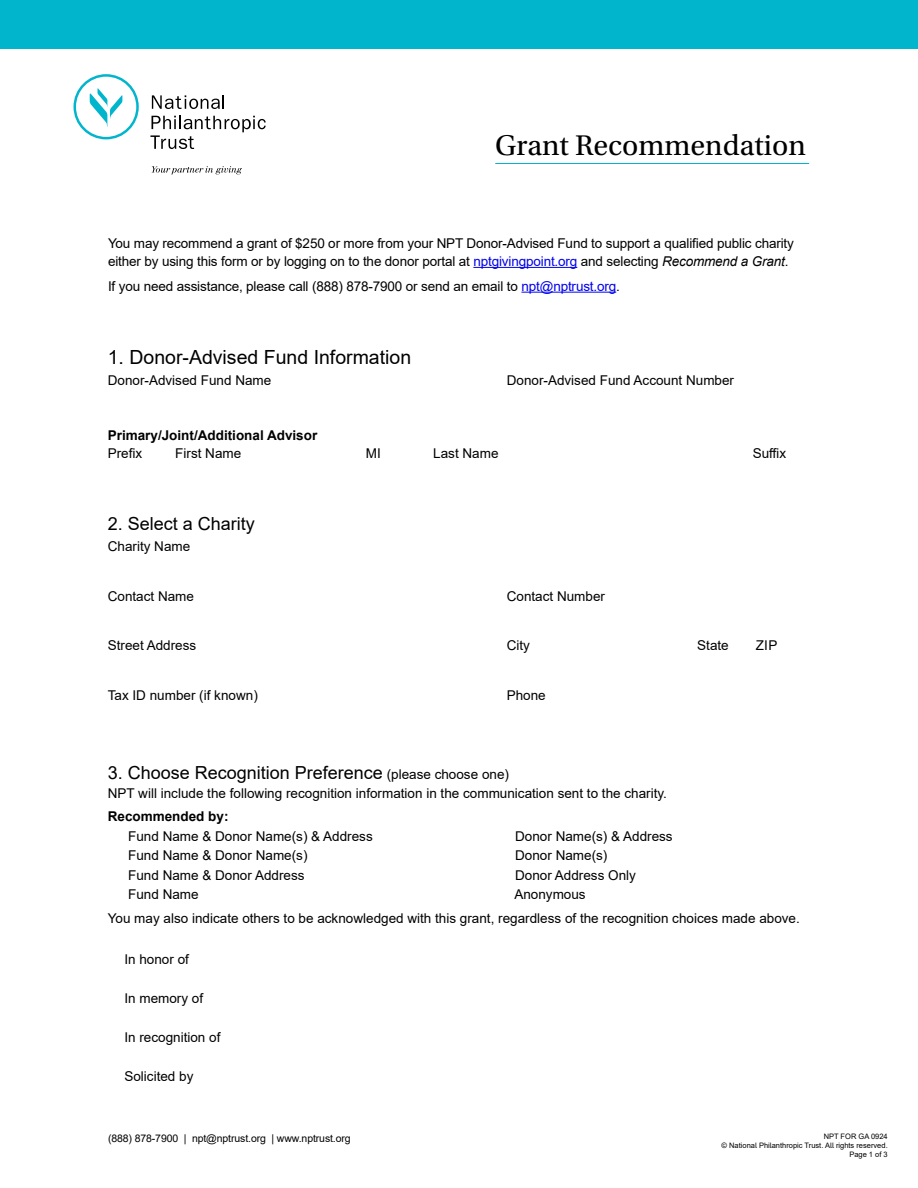
<style>
.page{position:relative;width:918px;height:1188px;background:#fff}
.page>*{position:absolute;margin:0;border:0;box-sizing:border-box;transform-origin:0 0}
.t1{font:30px "Utopia Std";color:#000}
.Paragraph_Style_1{font:19.5px "Arial";color:#000}
.Paragraph_Style_1-2{font:18px "Arial";color:#000}
.Paragraph_Style_3{font:13.5px/18px "Arial";letter-spacing:-.01em;color:#000}
._10_12_no_rule{font:13.5px "Arial";color:#000}
._10_11_no_rule__08{font:13.5px "Arial";color:#000}
.Paragraph_Style_1-3{font:13.5px "Arial";color:#000}
._10_12_no_rule-2{font:700 13.5px "Arial";color:#000}
.Paragraph_Style_3-2{font:700 13.5px "Arial";color:#000}
.t2{font:10.5px "Arial";letter-spacing:-.01em;color:#000}
.t3{font:7.5px "Arial";color:#000}
.s1{color:#00e}
.s2{font-style:italic}
.s3{font-size:13.5px}
</style>
<div class="page">
<hr style="left:495px;top:163px;width:314px;height:1px;background:#00b5cc">
<svg style="left:152px;top:95px;width:72px;height:14px"></svg>
<svg style="left:150px;top:116px;width:116px;height:33px"></svg>
<svg style="left:74px;top:74px;width:65px;height:65px"></svg>
<svg style="left:152px;top:166px;width:90px;height:9px"></svg>
<div style="left:0;top:0;width:918px;height:49px;background:#00b5cc"></div>
<hr style="left:473px;top:267px;width:104px;height:1px;background:#00e">
<hr style="left:521px;top:292px;width:95px;height:1px;background:#00e">
<p class="t1" style="left:495px;top:129px;width:312px">Grant Recommendation</p>
<p class="Paragraph_Style_3" style="left:108px;top:234px;width:687px">You may recommend a grant of $250 or more from your NPT Donor-Advised Fund to support a qualified public charity either by using this form or by logging on to the donor portal at <span class="s1">nptgivingpoint.org</span> and selecting <span class="s2">Recommend a Grant</span>.</p>
<p class="Paragraph_Style_3" style="left:108px;top:277px;width:513px">If you need assistance, please call (888) 878-7900 or send an email to <span class="s1">npt@nptrust.org</span>.</p>
<p class="Paragraph_Style_1" style="left:108px;top:344px;width:305px">1. Donor-Advised Fund Information</p>
<p class="_10_12_no_rule" style="left:108px;top:371px;width:165px">Donor-Advised Fund Name</p>
<p class="_10_12_no_rule" style="left:507px;top:371px;width:229px">Donor-Advised Fund Account Number</p>
<p class="_10_12_no_rule-2" style="left:108px;top:426px;width:211px">Primary/Joint/Additional Advisor</p>
<p class="_10_12_no_rule" style="left:108px;top:444px;width:36px">Prefix</p>
<p class="_10_12_no_rule" style="left:175px;top:444px;width:68px">First Name</p>
<p class="_10_12_no_rule" style="left:366px;top:444px;width:16px">MI</p>
<p class="_10_12_no_rule" style="left:433px;top:444px;width:67px">Last Name</p>
<p class="_10_12_no_rule" style="left:753px;top:444px;width:35px">Suffix</p>
<p class="Paragraph_Style_1-2" style="left:108px;top:512px;width:149px">2. Select a Charity</p>
<p class="Paragraph_Style_1-3" style="left:108px;top:537px;width:84px">Charity Name</p>
<p class="_10_12_no_rule" style="left:108px;top:587px;width:88px">Contact Name</p>
<p class="_10_12_no_rule" style="left:507px;top:587px;width:100px">Contact Number</p>
<p class="_10_12_no_rule" style="left:108px;top:636px;width:90px">Street Address</p>
<p class="_10_12_no_rule" style="left:507px;top:636px;width:25px">City</p>
<p class="_10_12_no_rule" style="left:697px;top:636px;width:33px">State</p>
<p class="_10_12_no_rule" style="left:756px;top:636px;width:23px">ZIP</p>
<p class="_10_12_no_rule" style="left:108px;top:686px;width:152px">Tax ID number (if known)</p>
<p class="_10_12_no_rule" style="left:507px;top:686px;width:41px">Phone</p>
<p class="Paragraph_Style_1-2" style="left:108px;top:760px;width:403px">3. Choose Recognition Preference <span class="s3">(please choose one)</span></p>
<p class="Paragraph_Style_1-3" style="left:108px;top:784px;width:561px">NPT will include the following recognition information in the communication sent to the charity.</p>
<p class="Paragraph_Style_3-2" style="left:108px;top:807px;width:122px">Recommended by:</p>
<p class="_10_11_no_rule__08" style="left:128px;top:827px;width:246px">Fund Name &amp; Donor Name(s) &amp; Address</p>
<p class="_10_11_no_rule__08" style="left:515px;top:827px;width:159px">Donor Name(s) &amp; Address</p>
<p class="_10_11_no_rule__08" style="left:128px;top:846px;width:181px">Fund Name &amp; Donor Name(s)</p>
<p class="_10_11_no_rule__08" style="left:515px;top:846px;width:94px">Donor Name(s)</p>
<p class="_10_11_no_rule__08" style="left:128px;top:866px;width:178px">Fund Name &amp; Donor Address</p>
<p class="_10_11_no_rule__08" style="left:515px;top:866px;width:122px">Donor Address Only</p>
<p class="_10_11_no_rule__08" style="left:128px;top:885px;width:72px">Fund Name</p>
<p class="_10_11_no_rule__08" style="left:514px;top:885px;width:73px">Anonymous</p>
<p class="Paragraph_Style_3" style="left:108px;top:909px;width:694px">You may also indicate others to be acknowledged with this grant, regardless of the recognition choices made above.</p>
<p class="Paragraph_Style_3" style="left:124px;top:950px;width:66px">In honor of</p>
<p class="Paragraph_Style_3" style="left:124px;top:989px;width:80px">In memory of</p>
<p class="Paragraph_Style_3" style="left:124px;top:1028px;width:98px">In recognition of</p>
<p class="Paragraph_Style_3" style="left:124px;top:1067px;width:71px">Solicited by</p>
<p class="t2" style="left:108px;top:1131px;width:244px">(888) 878-7900 | npt@nptrust.org | www.nptrust.org</p>
<p class="t3" style="left:824px;top:1131px;width:66px">NPT FOR GA 0924</p>
<p class="t3" style="left:722px;top:1140px;width:168px">© National Philanthropic Trust. All rights reserved.</p>
<p class="t3" style="left:849px;top:1149px;width:40px">Page 1 of 3</p>
</div>
